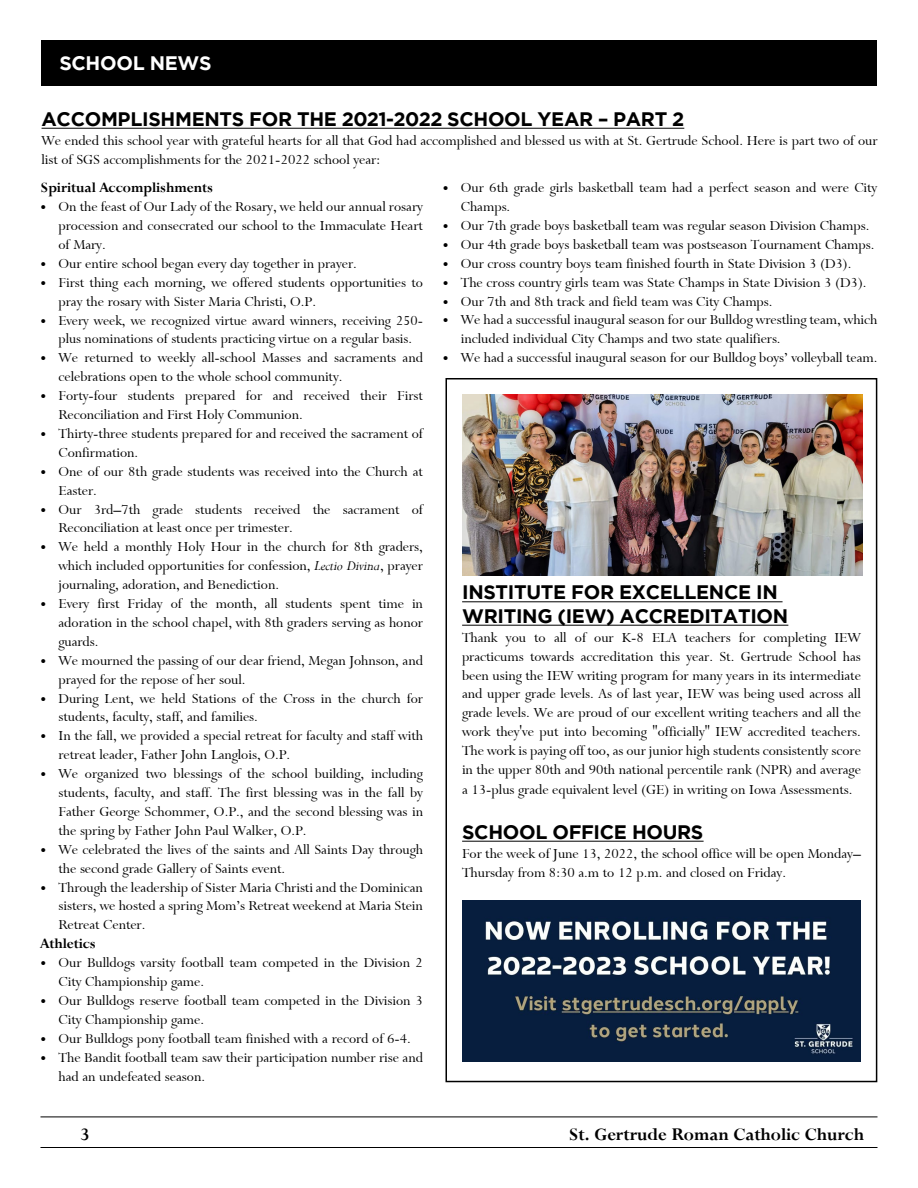
<style>
.page{position:relative;width:918px;height:1188px;background:#fff}
.page>*{position:absolute;margin:0;border:0;box-sizing:border-box;transform-origin:0 0}
.t1{font:700 19.5px/23.4px "Gotham";letter-spacing:-.015em;color:#000}
.t2{font:19.5px "Bronte Bold SWFTE";color:#000}
.t3{font:700 19.5px "Gotham";letter-spacing:-.015em;color:#fff}
.t4{font:15.75px/18.9px "Bronte Regular SWFTE";color:#000}
.t5{font:15.75px "Bronte Bold SWFTE";color:#000}
.s1{font-family:"Effra"}
.s2{font-family:"Bronte Italic SWFTE"}
</style>
<div class="page">
<hr style="left:40px;top:1147px;width:838px;height:1px;background:#000">
<hr style="left:40px;top:1117px;width:838px;height:1px;background:#000">
<div style="left:41px;top:40px;width:836px;height:46px;background:#000"></div>
<hr style="left:42px;top:128px;width:642px;height:1px;background:#000">
<hr style="left:462px;top:602px;width:321px;height:1px;background:#000">
<hr style="left:462px;top:625px;width:326px;height:1px;background:#000">
<hr style="left:462px;top:841px;width:242px;height:1px;background:#000">
<img style="left:462px;top:394px;width:400px;height:182px">
<img style="left:462px;top:900px;width:399px;height:162px">
<div style="left:446px;top:378px;width:431px;height:704px;border:2px solid #000"></div>
<p class="t3" style="left:59px;top:52px;width:154px">SCHOOL NEWS</p>
<p class="t1" style="left:42px;top:107px;width:644px">ACCOMPLISHMENTS FOR THE 2021-2022 SCHOOL YEAR – PART 2</p>
<p class="t4" style="left:41px;top:131px;width:838px">We ended this school year with grateful hearts for all that God had accomplished and blessed us with at St. Gertrude School. Here is part two of our list of SGS accomplishments for the 2021-2022 school year:</p>
<p class="t5" style="left:40px;top:178px;width:174px">Spiritual Accomplishments</p>
<p class="t4" style="left:59px;top:197px;width:366px;text-align:justify;text-indent:-18px"><span class="s1">•</span> On the feast of Our Lady of the Rosary, we held our annual rosary procession and consecrated our school to the Immaculate Heart of Mary.</p>
<p class="t4" style="left:40px;top:254px;width:318px"><span class="s1">•</span> Our entire school began every day together in prayer.</p>
<p class="t4" style="left:59px;top:273px;width:366px;text-indent:-18px"><span class="s1">•</span> First thing each morning, we offered students opportunities to pray the rosary with Sister Maria Christi, O.P.</p>
<p class="t4" style="left:40px;top:311px;width:384px;text-align:center"><span class="s1">•</span> Every week, we recognized virtue award winners, receiving 250- plus nominations of students practicing virtue on a regular basis.</p>
<p class="t4" style="left:59px;top:348px;width:366px;text-indent:-18px"><span class="s1">•</span> We returned to weekly all-school Masses and sacraments and celebrations open to the whole school community.</p>
<p class="t4" style="left:59px;top:386px;width:366px;text-indent:-18px"><span class="s1">•</span> Forty-four students prepared for and received their First<br>Reconciliation and First Holy Communion.</p>
<p class="t4" style="left:59px;top:424px;width:366px;text-indent:-18px"><span class="s1">•</span> Thirty-three students prepared for and received the sacrament of<br>Confirmation.</p>
<p class="t4" style="left:59px;top:462px;width:366px;text-indent:-18px"><span class="s1">•</span> One of our 8th grade students was received into the Church at<br>Easter.</p>
<p class="t4" style="left:59px;top:500px;width:366px;text-indent:-18px"><span class="s1">•</span> Our 3rd–7th grade students received the sacrament of<br>Reconciliation at least once per trimester.</p>
<p class="t4" style="left:59px;top:537px;width:366px;text-align:justify;text-indent:-18px"><span class="s1">•</span> We held a monthly Holy Hour in the church for 8th graders, which included opportunities for confession, <span class="s2">Lectio Divina</span>, prayer journaling, adoration, and Benediction.</p>
<p class="t4" style="left:59px;top:594px;width:366px;text-align:justify;text-indent:-18px"><span class="s1">•</span> Every first Friday of the month, all students spent time in adoration in the school chapel, with 8th graders serving as honor guards.</p>
<p class="t4" style="left:59px;top:651px;width:366px;text-indent:-18px"><span class="s1">•</span> We mourned the passing of our dear friend, Megan Johnson, and prayed for the repose of her soul.</p>
<p class="t4" style="left:59px;top:689px;width:366px;text-indent:-18px"><span class="s1">•</span> During Lent, we held Stations of the Cross in the church for students, faculty, staff, and families.</p>
<p class="t4" style="left:59px;top:726px;width:366px;text-indent:-18px"><span class="s1">•</span> In the fall, we provided a special retreat for faculty and staff with retreat leader, Father John Langlois, O.P.</p>
<p class="t4" style="left:59px;top:764px;width:366px;text-align:justify;text-indent:-18px"><span class="s1">•</span> We organized two blessings of the school building, including students, faculty, and staff. The first blessing was in the fall by Father George Schommer, O.P., and the second blessing was in the spring by Father John Paul Walker, O.P.</p>
<p class="t4" style="left:59px;top:840px;width:366px;text-indent:-18px"><span class="s1">•</span> We celebrated the lives of the saints and All Saints Day through the second grade Gallery of Saints event.</p>
<p class="t4" style="left:59px;top:878px;width:366px;text-align:justify;text-indent:-18px"><span class="s1">•</span> Through the leadership of Sister Maria Christi and the Dominican sisters, we hosted a spring Mom’s Retreat weekend at Maria Stein Retreat Center.</p>
<p class="t5" style="left:40px;top:935px;width:57px">Athletics</p>
<p class="t4" style="left:59px;top:953px;width:366px;text-indent:-18px"><span class="s1">•</span> Our Bulldogs varsity football team competed in the Division 2<br>City Championship game.</p>
<p class="t4" style="left:59px;top:991px;width:366px;text-indent:-18px"><span class="s1">•</span> Our Bulldogs reserve football team competed in the Division 3<br>City Championship game.</p>
<p class="t4" style="left:40px;top:1029px;width:372px"><span class="s1">•</span> Our Bulldogs pony football team finished with a record of 6-4.</p>
<p class="t4" style="left:59px;top:1048px;width:366px;text-indent:-18px"><span class="s1">•</span> The Bandit football team saw their participation number rise and had an undefeated season.</p>
<p class="t4" style="left:461px;top:178px;width:418px;text-indent:-18px"><span class="s1">•</span> Our 6th grade girls basketball team had a perfect season and were City<br>Champs.</p>
<p class="t4" style="left:443px;top:216px;width:428px"><span class="s1">•</span> Our 7th grade boys basketball team was regular season Division Champs.</p>
<p class="t4" style="left:443px;top:235px;width:433px"><span class="s1">•</span> Our 4th grade boys basketball team was postseason Tournament Champs.</p>
<p class="t4" style="left:443px;top:254px;width:410px"><span class="s1">•</span> Our cross country boys team finished fourth in State Division 3 (D3).</p>
<p class="t4" style="left:443px;top:273px;width:425px"><span class="s1">•</span> The cross country girls team was State Champs in State Division 3 (D3).</p>
<p class="t4" style="left:443px;top:292px;width:331px"><span class="s1">•</span> Our 7th and 8th track and field team was City Champs.</p>
<p class="t4" style="left:461px;top:311px;width:418px;text-indent:-18px"><span class="s1">•</span> We had a successful inaugural season for our Bulldog wrestling team, which included individual City Champs and two state qualifiers.</p>
<p class="t4" style="left:443px;top:348px;width:436px"><span class="s1">•</span> We had a successful inaugural season for our Bulldog boys’ volleyball team.</p>
<p class="t1" style="left:462px;top:580px;width:328px">INSTITUTE FOR EXCELLENCE IN<br>WRITING (IEW) ACCREDITATION</p>
<p class="t4" style="left:462px;top:628px;width:400px;text-align:justify">Thank you to all of our K-8 ELA teachers for completing IEW practicums towards accreditation this year. St. Gertrude School has been using the IEW writing program for many years in its intermediate and upper grade levels. As of last year, IEW was being used across all grade levels. We are proud of our excellent writing teachers and all the work they've put into becoming "officially" IEW accredited teachers.<br>The work is paying off too, as our junior high students consistently score in the upper 80th and 90th national percentile rank (NPR) and average a 13-plus grade equivalent level (GE) in writing on Iowa Assessments.</p>
<p class="t1" style="left:462px;top:820px;width:243px">SCHOOL OFFICE HOURS</p>
<p class="t4" style="left:462px;top:844px;width:400px">For the week of June 13, 2022, the school office will be open Monday–<br>Thursday from 8:30 a.m to 12 p.m. and closed on Friday.</p>
<p class="t2" style="left:80px;top:1123px;width:11px">3</p>
<p class="t2" style="left:569px;top:1123px;width:297px">St. Gertrude Roman Catholic Church</p>
</div>
